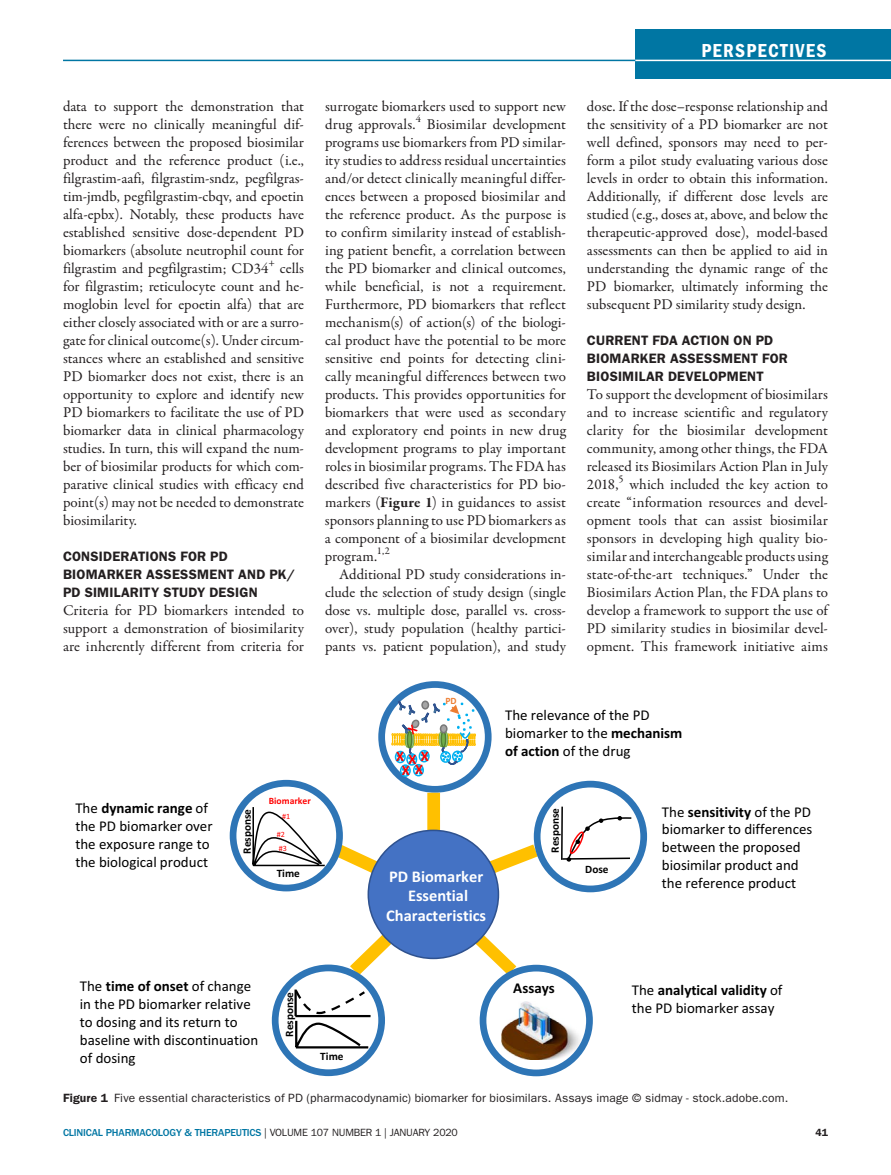
<style>
.page{position:relative;width:891px;height:1175px;background:#fff}
.page>*{position:absolute;margin:0;border:0;box-sizing:border-box;transform-origin:0 0}
.t1{font:19.5px "ITC Franklin Gothic Std Dm Cd";letter-spacing:.065em;color:#fff}
.t2{font:700 16.35px/19.6px "Calibri";color:#fff;text-align:center}
.t3{font:15px/18px "Garamond Premr Pro";color:#231f20;text-align:justify}
.t4{font:15px/18px "Calibri";color:#000}
.t5{font:700 15px "Calibri";color:#000}
.t6{font:700 14.4px/10.6px "Calibri";color:#f00;text-align:center}
.t7{font:600 13.65px/18px "ITC Franklin Gothic Std";letter-spacing:.01em;color:#231f20}
.t8{font:12px "ITC Franklin Gothic Std";letter-spacing:.015em;color:#231f20}
.t9{font:700 11.25px "Calibri";color:#000}
.t10{font:500 10.5px "ITC Franklin Gothic Std";letter-spacing:-.015em;color:#0076a3}
.t11{font:600 10.5px "ITC Franklin Gothic Std";color:#231f20}
.t12{font:10.5px "Garamond Premr Pro";color:#231f20}
.t13{font:700 9.75px "Calibri";color:#f00}
.t14{font:700 9.75px "Calibri";color:#ed7d31}
.t15{font:8.1px/13.4px "Calibri";color:#f00}
.s1{font-weight:700}
.s2{font-weight:600}
.s3{font-weight:400;color:#231f20}
</style>
<div class="page">
<div style="left:635px;top:29px;width:256px;height:49px;background:#0076a3"></div>
<hr style="left:63px;top:60px;width:828px;height:1px;background:#fff">
<hr style="left:63px;top:60px;width:572px;height:1px;background:#0076a3">
<img style="left:502px;top:1002px;width:84px;height:57px">
<svg style="left:382px;top:684px;width:106px;height:105px"></svg>
<div style="left:378px;top:681px;width:114px;height:111px;border:7px solid #2e75b6;border-radius:50%"></div>
<svg style="left:462px;top:922px;width:67px;height:65px"></svg>
<svg style="left:275px;top:968px;width:107px;height:104px"></svg>
<div style="left:272px;top:964px;width:113px;height:112px;border:7px solid #2e75b6;border-radius:50%"></div>
<svg style="left:293px;top:921px;width:112px;height:129px"></svg>
<div style="left:368px;top:830px;width:130px;height:128px;background:#4472c4;border-radius:50%"></div>
<svg style="left:537px;top:784px;width:107px;height:105px"></svg>
<div style="left:534px;top:780px;width:113px;height:112px;border:7px solid #2e75b6;border-radius:50%"></div>
<svg style="left:560px;top:805px;width:73px;height:57px"></svg>
<svg style="left:233px;top:783px;width:107px;height:105px"></svg>
<div style="left:230px;top:780px;width:113px;height:111px;border:7px solid #2e75b6;border-radius:50%"></div>
<svg style="left:252px;top:699px;width:300px;height:185px"></svg>
<div style="left:480px;top:964px;width:113px;height:112px;border:7px solid #2e75b6;border-radius:50%"></div>
<p class="t3" style="left:63px;top:97px;width:242px">data to support the demonstration that there were no clinically meaningful dif&shy;ferences between the proposed biosimilar product and the reference product (i.e., filgrastim-aafi, filgrastim-sndz, pegfilgras&shy;tim-jmdb, pegfilgrastim-cbqv, and epoetin alfa-epbx). Notably, these products have established sensitive dose-dependent PD biomarkers (absolute neutrophil count for filgrastim and pegfilgrastim; CD34</p>
<p class="t12" style="left:268px;top:256px;width:8px">+</p>
<p class="t3" style="left:63px;top:259px;width:243px;text-indent:217px">cells for filgrastim; reticulocyte count and he&shy;moglobin level for epoetin alfa) that are either closely associated with or are a surro&shy;gate for clinical outcome(s). Under circum&shy;stances where an established and sensitive PD biomarker does not exist, there is an opportunity to explore and identify new PD biomarkers to facilitate the use of PD biomarker data in clinical pharmacology studies. In turn, this will expand the num&shy;ber of biosimilar products for which com&shy;parative clinical studies with efficacy end point(s) may not be needed to demonstrate biosimilarity.</p>
<p class="t7" style="left:63px;top:547px;width:233px">CONSIDERATIONS FOR PD<br>BIOMARKER ASSESSMENT AND PK/<br>PD SIMILARITY STUDY DESIGN</p>
<p class="t3" style="left:63px;top:601px;width:242px">Criteria for PD biomarkers intended to support a demonstration of biosimilarity are inherently different from criteria for</p>
<p class="t3" style="left:325px;top:97px;width:242px">surrogate biomarkers used to support new drug approvals.</p>
<p class="t12" style="left:416px;top:112px;width:7px">4</p>
<p class="t3" style="left:325px;top:115px;width:243px;text-indent:102px">Biosimilar development programs use biomarkers from PD similar&shy;ity studies to address residual uncertainties and/or detect clinically meaningful differ&shy;ences between a proposed biosimilar and the reference product. As the purpose is to confirm similarity instead of establish&shy;ing patient benefit, a correlation between the PD biomarker and clinical outcomes, while beneficial, is not a requirement.<br>Furthermore, PD biomarkers that reflect mechanism(s) of action(s) of the biologi&shy;cal product have the potential to be more sensitive end points for detecting clini&shy;cally meaningful differences between two products. This provides opportunities for biomarkers that were used as secondary and exploratory end points in new drug development programs to play important roles in biosimilar programs. The FDA has described five characteristics for PD bio&shy;markers (<span class="s1">Figure 1</span>) in guidances to assist sponsors planning to use PD biomarkers as a component of a biosimilar development program.<sup>1,2</sup></p>
<p class="t3" style="left:325px;top:565px;width:242px;text-indent:14px">Additional PD study considerations in&shy;clude the selection of study design (single dose vs. multiple dose, parallel vs. cross&shy;over), study population (healthy partici&shy;pants vs. patient population), and study</p>
<p class="t14" style="left:446px;top:695px;width:13px">PD</p>
<h1 class="t1" style="left:701px;top:39px;width:127px">PERSPECTIVES</h1>
<p class="t3" style="left:587px;top:97px;width:243px">dose. If the dose–response relationship and the sensitivity of a PD biomarker are not well defined, sponsors may need to per&shy;form a pilot study evaluating various dose levels in order to obtain this information.<br>Additionally, if different dose levels are studied (e.g., doses at, above, and below the therapeutic-approved dose), model-based assessments can then be applied to aid in understanding the dynamic range of the PD biomarker, ultimately informing the subsequent PD similarity study design.</p>
<p class="t7" style="left:587px;top:331px;width:202px">CURRENT FDA ACTION ON PD<br>BIOMARKER ASSESSMENT FOR<br>BIOSIMILAR DEVELOPMENT</p>
<p class="t3" style="left:587px;top:385px;width:243px">To support the development of biosimilars and to increase scientific and regulatory clarity for the biosimilar development community, among other things, the FDA released its Biosimilars Action Plan in July 2018,<sup>5</sup> which included the key action to create “information resources and devel&shy;opment tools that can assist biosimilar sponsors in developing high quality bio&shy;similar and interchangeable products using state-of-the-art techniques.” Under the Biosimilars Action Plan, the FDA plans to develop a framework to support the use of PD similarity studies in biosimilar devel&shy;opment. This framework initiative aims</p>
<p class="t6" style="left:396px;top:751px;width:34px">X X</p>
<p class="t6" style="left:402px;top:754px;width:23px">X<br>X X</p>
<p class="t4" style="left:505px;top:705px;width:179px">The relevance of the PD biomarker to the <span class="s1">mechanism of action</span> of the drug</p>
<p class="t13" style="left:269px;top:794px;width:43px">Biomarker</p>
<p class="t15" style="left:282px;top:809px;width:10px">#1</p>
<p class="t15" style="left:277px;top:828px;width:12px">#2 #3</p>
<p class="t4" style="left:75px;top:799px;width:139px">The <span class="s1">dynamic range</span> of the PD biomarker over the exposure range to the biological product</p>
<p class="t4" style="left:662px;top:802px;width:152px">The <span class="s1">sensitivity</span> of the PD biomarker to differences between the proposed biosimilar product and the reference product</p>
<p class="t9" style="left:548px;top:852px;width:46px;rotate:-90deg">Response</p>
<p class="t9" style="left:240px;top:853px;width:46px;rotate:-90deg">Response</p>
<p class="t9" style="left:585px;top:861px;width:25px">Dose</p>
<p class="t9" style="left:277px;top:866px;width:25px">Time</p>
<p class="t2" style="left:386px;top:866px;width:101px">PD Biomarker<br>Essential<br>Characteristics</p>
<p class="t4" style="left:80px;top:977px;width:180px">The <span class="s1">time of onset</span> of change in the PD biomarker relative to dosing and its return to baseline with discontinuation of dosing</p>
<p class="t9" style="left:282px;top:1036px;width:46px;rotate:-90deg">Response</p>
<p class="t9" style="left:320px;top:1049px;width:25px">Time</p>
<p class="t5" style="left:513px;top:978px;width:43px">Assays</p>
<p class="t4" style="left:632px;top:981px;width:152px">The <span class="s1">analytical validity</span> of the PD biomarker assay</p>
<p class="t8" style="left:63px;top:1090px;width:727px"><span class="s2">Figure 1</span> Five essential characteristics of PD (pharmacodynamic) biomarker for biosimilars. Assays image © sidmay - stock.adobe.com.</p>
<p class="t10" style="left:63px;top:1126px;width:396px">CLINICAL PHARMACOLOGY &amp; THERAPEUTICS <span class="s3">| VOLUME 107 NUMBER 1 | JANUARY 2020</span></p>
<p class="t11" style="left:815px;top:1125px;width:14px">41</p>
</div>
